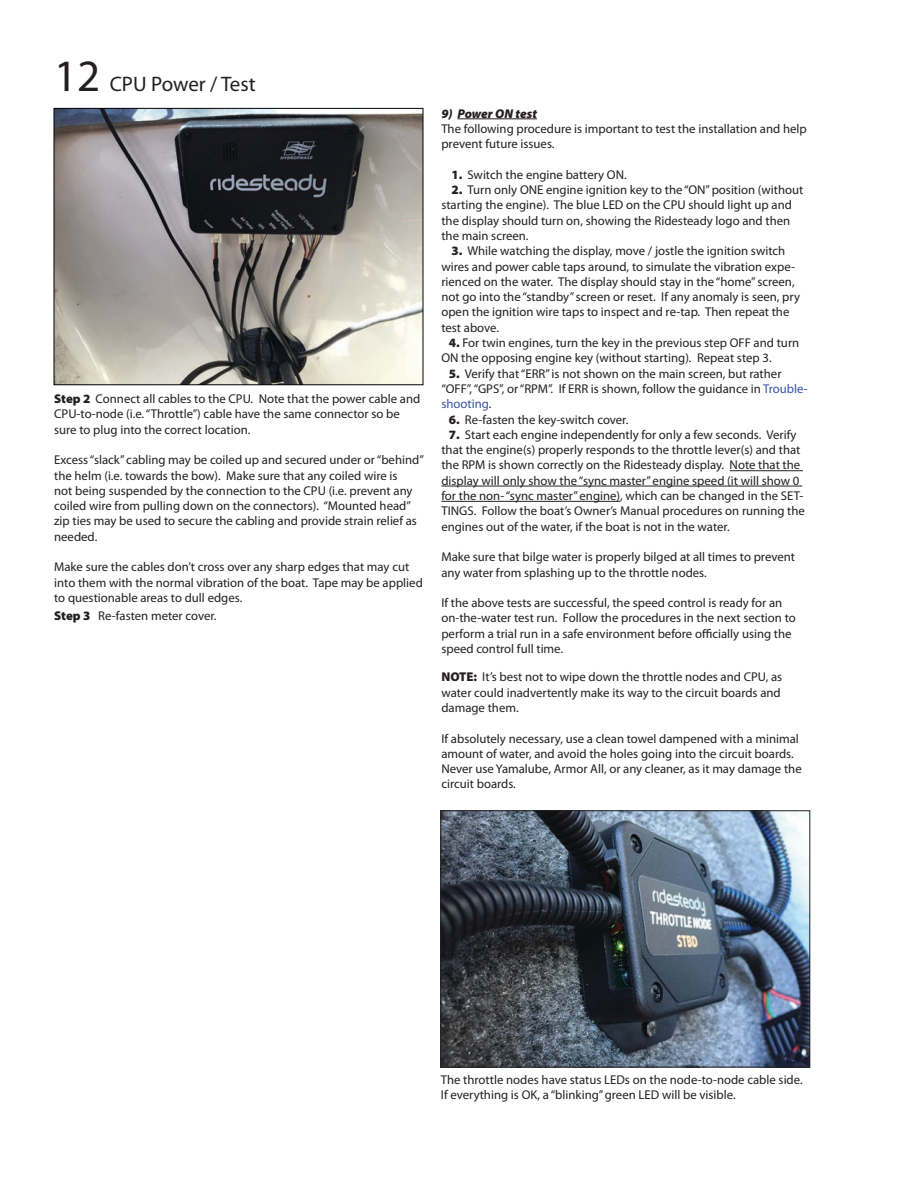
<style>
.page{position:relative;width:918px;height:1188px;background:#fff}
.page>*{position:absolute;margin:0;border:0;box-sizing:border-box;transform-origin:0 0}
.t1{font:21px "Myriad Pro";color:#231f20}
.t2{font:12.75px/15.3px "Myriad Pro";color:#231f20}
.t3{font:italic 900 12.75px "Myriad Pro";letter-spacing:-.005em;color:#231f20}
.s1{font-size:45px}
.s2{font-weight:900}
.s3{color:#3953a4}
</style>
<div class="page">
<img style="left:443px;top:813px;width:365px;height:252px">
<div style="left:441px;top:811px;width:369px;height:256px;border:1px solid #231f20"></div>
<img style="left:56px;top:110px;width:365px;height:273px">
<div style="left:54px;top:108px;width:369px;height:277px;border:1px solid #020304"></div>
<hr style="left:457px;top:119px;width:80px;height:1px;background:#231f20">
<hr style="left:730px;top:470px;width:73px;height:1px;background:#231f20">
<hr style="left:441px;top:486px;width:361px;height:1px;background:#231f20">
<hr style="left:441px;top:501px;width:179px;height:1px;background:#231f20">
<p class="t1" style="left:54px;top:72px;width:203px"><span class="s1">12</span> CPU Power / Test</p>
<p class="t2" style="left:54px;top:391px;width:368px"><span class="s2">Step 2</span> Connect all cables to the CPU. Note that the power cable and<br>CPU-to-node (i.e. “Throttle”) cable have the same connector so be sure to plug into the correct location.</p>
<p class="t2" style="left:54px;top:453px;width:371px">Excess “slack” cabling may be coiled up and secured under or “behind” the helm (i.e. towards the bow). Make sure that any coiled wire is<br>not being suspended by the connection to the CPU (i.e. prevent any coiled wire from pulling down on the connectors). “Mounted head” zip ties may be used to secure the cabling and provide strain relief as needed.</p>
<p class="t2" style="left:54px;top:560px;width:370px">Make sure the cables don’t cross over any sharp edges that may cut into them with the normal vibration of the boat. Tape may be applied to questionable areas to dull edges.</p>
<p class="t2" style="left:54px;top:608px;width:164px"><span class="s2">Step 3</span> Re-fasten meter cover.</p>
<p class="t3" style="left:441px;top:106px;width:97px">9) Power ON test</p>
<p class="t2" style="left:441px;top:121px;width:367px">The following procedure is important to test the installation and help prevent future issues.</p>
<p class="t2" style="left:451px;top:167px;width:177px"><span class="s2">1.</span> Switch the engine battery ON.</p>
<p class="t2" style="left:441px;top:182px;width:364px;text-indent:10px"><span class="s2">2.</span> Turn only ONE engine ignition key to the “ON” position (without starting the engine). The blue LED on the CPU should light up and the display should turn on, showing the Ridesteady logo and then the main screen.</p>
<p class="t2" style="left:441px;top:244px;width:360px;text-indent:10px"><span class="s2">3.</span> While watching the display, move / jostle the ignition switch wires and power cable taps around, to simulate the vibration expe&shy;rienced on the water. The display should stay in the “home” screen, not go into the “standby” screen or reset. If any anomaly is seen, pry open the ignition wire taps to inspect and re-tap. Then repeat the test above.</p>
<p class="t2" style="left:441px;top:335px;width:359px;text-indent:8px"><span class="s2">4.</span> For twin engines, turn the key in the previous step OFF and turn<br>ON the opposing engine key (without starting). Repeat step 3.</p>
<p class="t2" style="left:441px;top:366px;width:368px;text-indent:8px"><span class="s2">5.</span> Verify that “ERR” is not shown on the main screen, but rather “OFF”, “GPS”, or “RPM”. If ERR is shown, follow the guidance in <span class="s3">Trouble&shy;shooting</span>.</p>
<p class="t2" style="left:449px;top:412px;width:181px"><span class="s2">6.</span> Re-fasten the key-switch cover.</p>
<p class="t2" style="left:441px;top:427px;width:365px;text-indent:8px"><span class="s2">7.</span> Start each engine independently for only a few seconds. Verify that the engine(s) properly responds to the throttle lever(s) and that the RPM is shown correctly on the Ridesteady display. Note that the display will only show the “sync master” engine speed (it will show 0 for the non- “sync master” engine), which can be changed in the SET-TINGS. Follow the boat’s Owner’s Manual procedures on running the engines out of the water, if the boat is not in the water.</p>
<p class="t2" style="left:441px;top:550px;width:355px">Make sure that bilge water is properly bilged at all times to prevent any water from splashing up to the throttle nodes.</p>
<p class="t2" style="left:441px;top:595px;width:356px">If the above tests are successful, the speed control is ready for an on-the-water test run. Follow the procedures in the next section to perform a trial run in a safe environment before officially using the speed control full time.</p>
<p class="t2" style="left:441px;top:670px;width:342px;text-align:justify"><span class="s2">NOTE:</span> It’s best not to wipe down the throttle nodes and CPU, as water could inadvertently make its way to the circuit boards and damage them.</p>
<p class="t2" style="left:441px;top:731px;width:362px">If absolutely necessary, use a clean towel dampened with a minimal amount of water, and avoid the holes going into the circuit boards.<br>Never use Yamalube, Armor All, or any cleaner, as it may damage the circuit boards.</p>
<p class="t2" style="left:441px;top:1072px;width:363px">The throttle nodes have status LEDs on the node-to-node cable side.<br>If everything is OK, a “blinking” green LED will be visible.</p>
</div>
